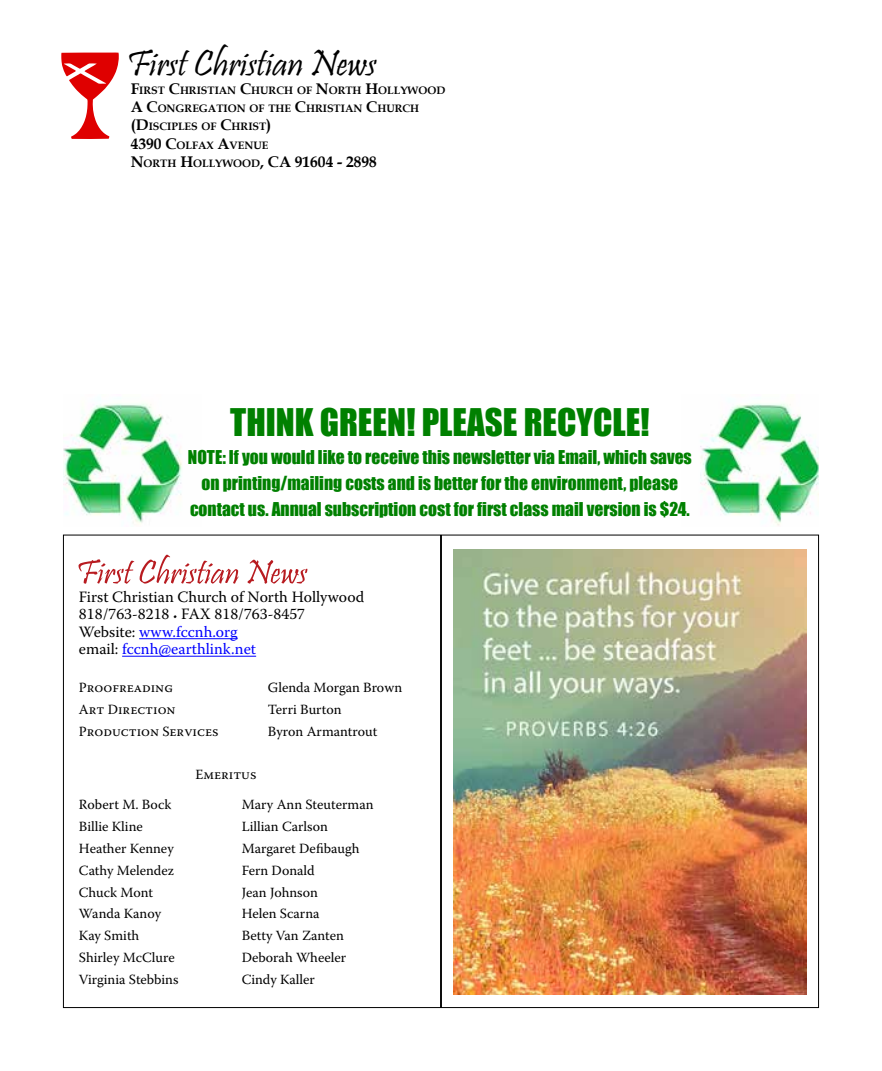
<style>
.page{position:relative;width:882px;height:1071px;background:#fff}
.page>*{position:absolute;margin:0;border:0;box-sizing:border-box;transform-origin:0 0}
.t1{font:37.8px "Pristina";color:#000}
.t2{font:35px "Impact";color:#008000}
.t3{font:17.5px/26.2px "Impact";color:#008000;text-align:center}
.t4{font:15.75px/17.5px "Warnock Pro";color:#000}
.t5{font:14px "Warnock Pro";color:#000}
.t6{font:700 10.85px/18.6px "Book Antiqua";color:#000}
.s1{font-size:15.4px}
.s2{font-size:10.5px}
.s3{color:#00f}
</style>
<div class="page">
<svg style="left:441px;top:534px;width:378px;height:474px"></svg>
<svg style="left:63px;top:534px;width:378px;height:474px"></svg>
<svg style="left:62px;top:52px;width:57px;height:87px"></svg>
<img style="left:63px;top:403px;width:119px;height:121px">
<img style="left:700px;top:403px;width:119px;height:123px">
<hr style="left:139px;top:638px;width:99px;height:1px;background:#00f">
<hr style="left:122px;top:656px;width:134px;height:1px;background:#00f">
<svg style="left:78px;top:555px;width:229px;height:29px"></svg>
<img style="left:454px;top:549px;width:352px;height:445px">
<h1 class="t1" style="left:127px;top:42px;width:251px">First Christian News</h1>
<p class="t6" style="left:131px;top:81px;width:316px"><span class="s1">F</span>IRST <span class="s1">C</span>HRISTIAN <span class="s1">C</span>HURCH OF <span class="s1">N</span>ORTH <span class="s1">H</span>OLLYWOOD<br><span class="s1">A C</span>ONGREGATION OF THE <span class="s1">C</span>HRISTIAN <span class="s1">C</span>HURCH <span class="s1">(D</span>ISCIPLES OF <span class="s1">C</span>HRIST<span class="s1">)<br>4390 C</span>OLFAX <span class="s1">A</span>VENUE<br><span class="s1">N</span>ORTH <span class="s1">H</span>OLLYWOOD<span class="s1">,</span> <span class="s1">CA 91604 - 2898</span></p>
<h2 class="t2" style="left:230px;top:395px;width:421px">THINK GREEN! PLEASE RECYCLE!</h2>
<p class="t3" style="left:188px;top:443px;width:505px">NOTE: If you would like to receive this newsletter via Email, which saves on printing/mailing costs and is better for the environment, please contact us. Annual subscription cost for first class mail version is $24.</p>
<p class="t4" style="left:79px;top:588px;width:287px">First Christian Church of North Hollywood<br>818/763-8218 <span class="s2">•</span> FAX 818/763-8457<br>Website: <span class="s3">www.fccnh.org<br></span>email: <span class="s3">fccnh@earthlink.net</span></p>
<p class="t5" style="left:79px;top:679px;width:95px">Proofreading</p>
<p class="t5" style="left:268px;top:679px;width:136px">Glenda Morgan Brown</p>
<p class="t5" style="left:79px;top:701px;width:98px">Art Direction</p>
<p class="t5" style="left:268px;top:701px;width:75px">Terri Burton</p>
<p class="t5" style="left:79px;top:723px;width:141px">Production Services</p>
<p class="t5" style="left:268px;top:723px;width:111px">Byron Armantrout</p>
<p class="t5" style="left:195px;top:766px;width:62px">Emeritus</p>
<p class="t5" style="left:79px;top:796px;width:94px">Robert M. Bock</p>
<p class="t5" style="left:242px;top:796px;width:133px">Mary Ann Steuterman</p>
<p class="t5" style="left:79px;top:818px;width:65px">Billie Kline</p>
<p class="t5" style="left:242px;top:818px;width:88px">Lillian Carlson</p>
<p class="t5" style="left:79px;top:840px;width:97px">Heather Kenney</p>
<p class="t5" style="left:242px;top:840px;width:119px">Margaret Defibaugh</p>
<p class="t5" style="left:79px;top:862px;width:97px">Cathy Melendez</p>
<p class="t5" style="left:242px;top:862px;width:75px">Fern Donald</p>
<p class="t5" style="left:79px;top:884px;width:76px">Chuck Mont</p>
<p class="t5" style="left:242px;top:884px;width:78px">Jean Johnson</p>
<p class="t5" style="left:79px;top:905px;width:84px">Wanda Kanoy</p>
<p class="t5" style="left:242px;top:905px;width:79px">Helen Scarna</p>
<p class="t5" style="left:79px;top:927px;width:62px">Kay Smith</p>
<p class="t5" style="left:242px;top:927px;width:104px">Betty Van Zanten</p>
<p class="t5" style="left:79px;top:949px;width:97px">Shirley McClure</p>
<p class="t5" style="left:242px;top:949px;width:106px">Deborah Wheeler</p>
<p class="t5" style="left:79px;top:971px;width:101px">Virginia Stebbins</p>
<p class="t5" style="left:242px;top:971px;width:75px">Cindy Kaller</p>
</div>
